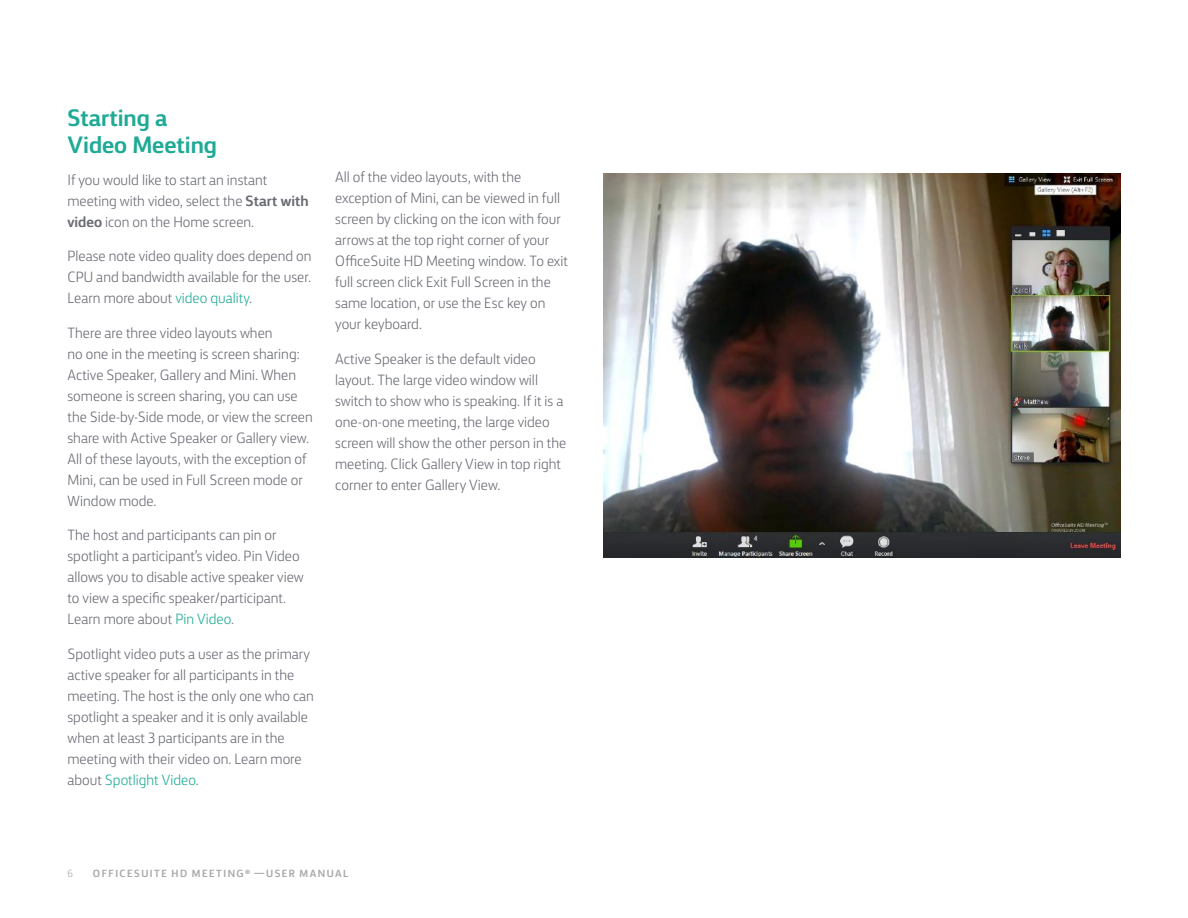
<style>
.page{position:relative;width:1188px;height:918px;background:#fff}
.page>*{position:absolute;margin:0;border:0;box-sizing:border-box;transform-origin:0 0}
.t1{font:700 24px/27px "FS Silas Sans";letter-spacing:-.005em;color:#1faa96}
.t2{font:300 15px/21px "FS Silas Sans";color:#696b73}
.t3{font:700 10.5px "FS Silas Sans";letter-spacing:.135em;color:#a7a9ab}
.t4{font:300 10.5px "FS Silas Sans";color:#a7a9ab}
.s1{font-weight:700}
.s2{color:#1faa96}
</style>
<div class="page">
<img style="left:603px;top:174px;width:518px;height:383px">
<h1 class="t1" style="left:68px;top:102px;width:151px">Starting a<br>Video Meeting</h1>
<p class="t2" style="left:68px;top:168px;width:243px">If you would like to start an instant meeting with video, select the <span class="s1">Start with video</span> icon on the Home screen.</p>
<p class="t2" style="left:68px;top:245px;width:246px;text-align:justify">Please note video quality does depend on CPU and bandwidth available for the user.<br>Learn more about <span class="s2">video quality</span>.</p>
<p class="t2" style="left:68px;top:321px;width:247px">There are three video layouts when<br>no one in the meeting is screen sharing:<br>Active Speaker, Gallery and Mini. When someone is screen sharing, you can use the Side-by-Side mode, or view the screen share with Active Speaker or Gallery view.<br>All of these layouts, with the exception of Mini, can be used in Full Screen mode or Window mode.</p>
<p class="t2" style="left:68px;top:524px;width:238px">The host and participants can pin or spotlight a participant’s video. Pin Video allows you to disable active speaker view to view a specific speaker/participant.<br>Learn more about <span class="s2">Pin Video</span>.</p>
<p class="t2" style="left:68px;top:642px;width:248px">Spotlight video puts a user as the primary active speaker for all participants in the meeting. The host is the only one who can spotlight a speaker and it is only available when at least 3 participants are in the meeting with their video on. Learn more about <span class="s2">Spotlight Video</span>.</p>
<p class="t2" style="left:335px;top:165px;width:234px">All of the video layouts, with the exception of Mini, can be viewed in full screen by clicking on the icon with four arrows at the top right corner of your OfficeSuite HD Meeting window. To exit full screen click Exit Full Screen in the same location, or use the Esc key on your keyboard.</p>
<p class="t2" style="left:335px;top:347px;width:233px">Active Speaker is the default video layout. The large video window will switch to show who is speaking. If it is a one-on-one meeting, the large video screen will show the other person in the meeting. Click Gallery View in top right corner to enter Gallery View.</p>
<p class="t4" style="left:68px;top:866px;width:7px">6</p>
<p class="t3" style="left:93px;top:865px;width:257px">OFFICESUITE HD MEETING<sup>®</sup> —USER MANUAL</p>
</div>
